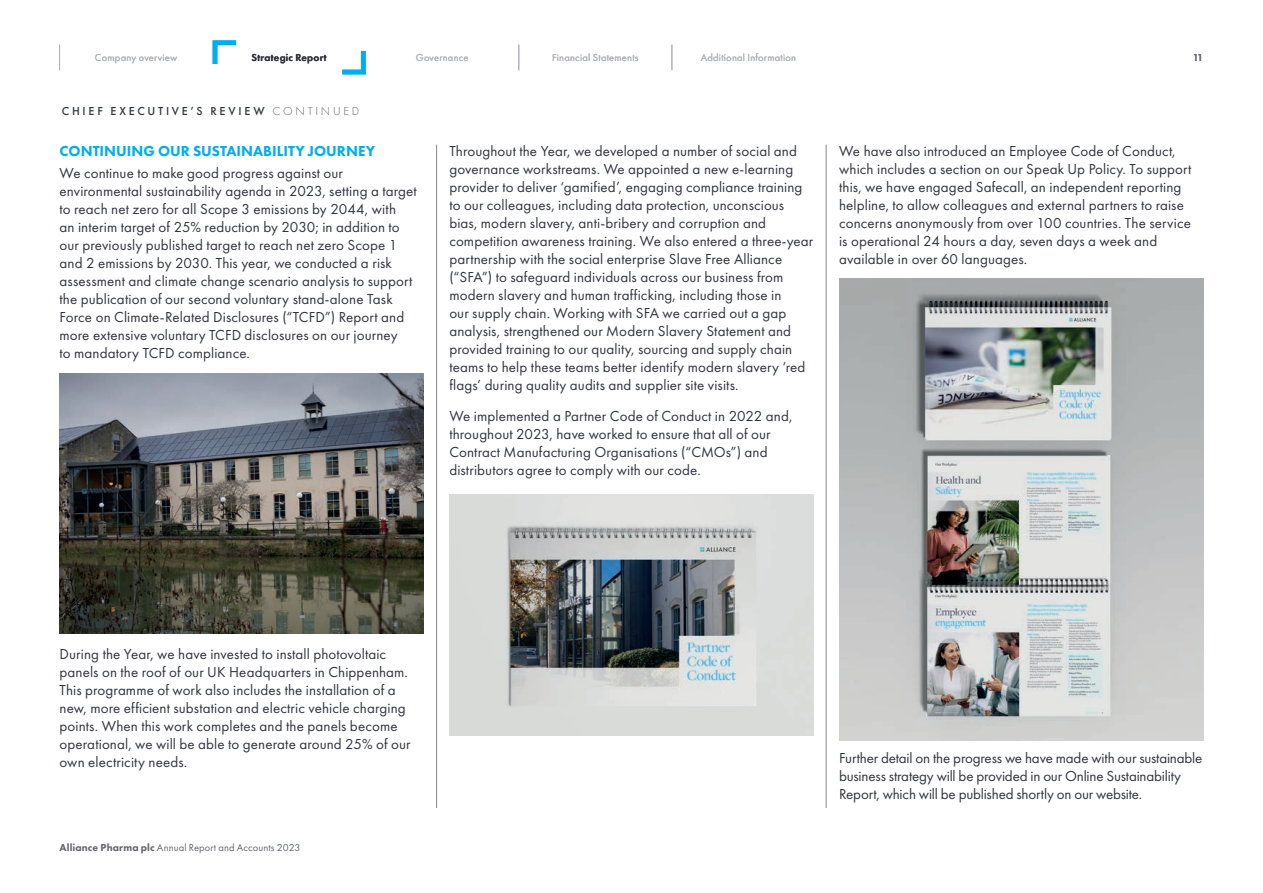
<style>
.page{position:relative;width:1263px;height:893px;background:#fff}
.page>*{position:absolute;margin:0;border:0;box-sizing:border-box;transform-origin:0 0}
.t1{font:15px/18px "Futura PT";letter-spacing:.005em;color:#30343e}
.t2{font:800 15px "Futura PT";color:#00aeef}
.t3{font:500 12px "Futura PT";letter-spacing:.23em;color:#30343e}
.t4{font:10.5px "Futura PT";letter-spacing:.02em;color:#aeb0b6}
.t5{font:10.5px "Futura PT";letter-spacing:.01em;color:#61656d}
.t6{font:600 10.5px "Futura PT";letter-spacing:.025em;color:#30343e}
.t7{font:800 10.5px "Futura PT";color:#61656d}
.s1{font-weight:300;color:#61656d}
.s2{font-weight:800}
</style>
<div class="page">
<img style="left:60px;top:373px;width:364px;height:261px">
<img style="left:449px;top:494px;width:365px;height:242px">
<img style="left:839px;top:279px;width:364px;height:462px">
<hr style="left:436px;top:145px;width:1px;height:663px;background:#858890">
<hr style="left:826px;top:145px;width:1px;height:663px;background:#858890">
<svg style="left:59px;top:45px;width:1px;height:25px"></svg>
<svg style="left:518px;top:45px;width:1px;height:25px"></svg>
<svg style="left:671px;top:45px;width:1px;height:25px"></svg>
<svg style="left:212px;top:40px;width:25px;height:24px"></svg>
<svg style="left:342px;top:50px;width:24px;height:25px"></svg>
<p class="t4" style="left:95px;top:51px;width:84px">Company overview</p>
<p class="t6" style="left:252px;top:51px;width:77px">Strategic Report</p>
<p class="t4" style="left:416px;top:51px;width:54px">Governance</p>
<p class="t4" style="left:552px;top:51px;width:88px">Financial Statements</p>
<p class="t4" style="left:701px;top:51px;width:97px">Additional Information</p>
<p class="t7" style="left:1193px;top:51px;width:12px">11</p>
<p class="t3" style="left:62px;top:104px;width:299px">CHIEF EXECUTIVE’S REVIEW <span class="s1">CONTINUED</span></p>
<p class="t2" style="left:60px;top:142px;width:317px">CONTINUING OUR SUSTAINABILITY JOURNEY</p>
<p class="t1" style="left:60px;top:164px;width:359px">We continue to make good progress against our environmental sustainability agenda in 2023, setting a target to reach net zero for all Scope 3 emissions by 2044, with<br>an interim target of 25% reduction by 2030; in addition to our previously published target to reach net zero Scope 1 and 2 emissions by 2030. This year, we conducted a risk assessment and climate change scenario analysis to support the publication of our second voluntary stand-alone Task Force on Climate-Related Disclosures (“TCFD”) Report and more extensive voluntary TCFD disclosures on our journey<br>to mandatory TCFD compliance.</p>
<p class="t1" style="left:449px;top:142px;width:365px">Throughout the Year, we developed a number of social and governance workstreams. We appointed a new e-learning provider to deliver ‘gamified’, engaging compliance training to our colleagues, including data protection, unconscious bias, modern slavery, anti-bribery and corruption and competition awareness training. We also entered a three-year partnership with the social enterprise Slave Free Alliance (“SFA”) to safeguard individuals across our business from modern slavery and human trafficking, including those in<br>our supply chain. Working with SFA we carried out a gap analysis, strengthened our Modern Slavery Statement and provided training to our quality, sourcing and supply chain teams to help these teams better identify modern slavery ‘red flags’ during quality audits and supplier site visits.</p>
<p class="t1" style="left:449px;top:407px;width:345px">We implemented a Partner Code of Conduct in 2022 and, throughout 2023, have worked to ensure that all of our Contract Manufacturing Organisations (“CMOs”) and distributors agree to comply with our code.</p>
<p class="t1" style="left:839px;top:142px;width:354px">We have also introduced an Employee Code of Conduct, which includes a section on our Speak Up Policy. To support this, we have engaged Safecall, an independent reporting helpline, to allow colleagues and external partners to raise concerns anonymously from over 100 countries. The service is operational 24 hours a day, seven days a week and available in over 60 languages.</p>
<p class="t1" style="left:60px;top:645px;width:353px">During the Year, we have invested to install photovoltaic panels on the roof of our UK Headquarters in Chippenham.<br>This programme of work also includes the installation of a new, more efficient substation and electric vehicle charging points. When this work completes and the panels become operational, we will be able to generate around 25% of our own electricity needs.</p>
<p class="t5" style="left:60px;top:841px;width:242px"><span class="s2">Alliance Pharma plc</span> Annual Report and Accounts 2023</p>
<p class="t1" style="left:839px;top:749px;width:365px">Further detail on the progress we have made with our sustainable business strategy will be provided in our Online Sustainability<br>Report, which will be published shortly on our website.</p>
</div>
